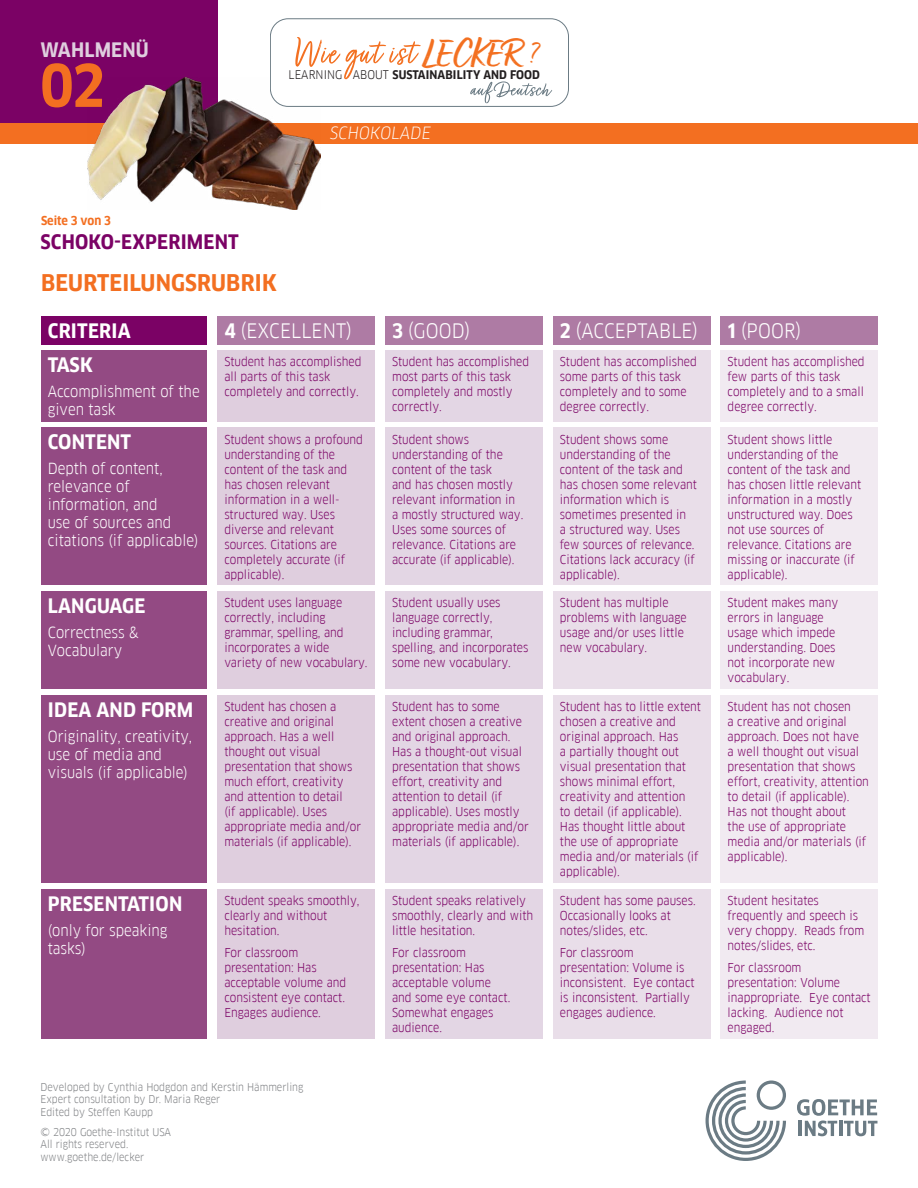
<style>
.page{position:relative;width:918px;height:1188px;background:#fff}
.page>*{position:absolute;margin:0;border:0;box-sizing:border-box;transform-origin:0 0}
.t1{font:700 57.6px "Goethe FF Clan";color:#f36f21}
.t2{font:39.45px "Turbinado Bold Pro";letter-spacing:.04em;color:#f37021}
.t3{font:700 22.5px "Goethe FF Clan";letter-spacing:.01em;color:#f36f21}
.t4{font:700 19.5px "Goethe FF Clan";letter-spacing:.01em;color:#fff}
.t5{font:19.5px "Goethe FF Clan";letter-spacing:.01em;color:#fff}
.t6{font:700 19.5px "Goethe FF Clan";letter-spacing:.01em;color:#7b0265}
.t7{font:700 19.5px "Goethe FF Clan";letter-spacing:.01em;color:#dfcede}
.t8{font:italic 16.5px "Goethe FF Clan";letter-spacing:.01em;color:#fff}
.t9{font:15px/18px "Goethe FF Clan";color:#fff}
.t10{font:12px/15px "Goethe FF Clan";color:#7b0265}
.t11{font:700 12px "Goethe FF Clan";letter-spacing:-.005em;color:#f36f21}
.t12{font:700 11.7px "Goethe FF Clan";letter-spacing:.01em;color:#231f20}
.t13{font:10.5px/12.6px "Goethe FF Clan";color:#808285}
.s1{font-family:"Turbinado Light Pro"}
.s2{font-weight:400}
.s3{font-weight:700}
</style>
<div class="page">
<div style="left:0;top:0;width:217px;height:135px;background:#7b0265"></div>
<svg style="left:706px;top:1080px;width:80px;height:81px"></svg>
<svg style="left:797px;top:1099px;width:80px;height:37px"></svg>
<div style="left:0;top:123px;width:918px;height:21px;background:#f36f21"></div>
<img style="left:87px;top:78px;width:233px;height:132px">
<div style="left:270px;top:19px;width:299px;height:87px;background:#fff;border-radius:18px"></div>
<div style="left:270px;top:18px;width:299px;height:89px;border:1px solid #6b7b84;border-radius:18px"></div>
<svg style="left:295px;top:37px;width:126px;height:42px"></svg>
<svg style="left:470px;top:81px;width:82px;height:22px"></svg>
<div style="left:41px;top:350px;width:166px;height:72px;background:#934a83"></div>
<div style="left:41px;top:316px;width:166px;height:29px;background:#7b0265"></div>
<div style="left:218px;top:350px;width:157px;height:72px;background:#dfcede"></div>
<div style="left:218px;top:427px;width:157px;height:158px;background:#dfcede"></div>
<div style="left:218px;top:591px;width:157px;height:98px;background:#dfcede"></div>
<div style="left:218px;top:695px;width:157px;height:188px;background:#dfcede"></div>
<div style="left:218px;top:889px;width:157px;height:150px;background:#dfcede"></div>
<div style="left:218px;top:316px;width:157px;height:29px;background:#ae7ba4"></div>
<div style="left:385px;top:316px;width:158px;height:29px;background:#ae7ba4"></div>
<div style="left:553px;top:316px;width:157px;height:29px;background:#ae7ba4"></div>
<div style="left:721px;top:316px;width:157px;height:29px;background:#ae7ba4"></div>
<div style="left:553px;top:350px;width:157px;height:72px;background:#e9dee9"></div>
<div style="left:553px;top:427px;width:157px;height:158px;background:#e9dee9"></div>
<div style="left:553px;top:591px;width:157px;height:98px;background:#e9dee9"></div>
<div style="left:553px;top:695px;width:157px;height:188px;background:#e9dee9"></div>
<div style="left:553px;top:889px;width:157px;height:150px;background:#e9dee9"></div>
<div style="left:385px;top:350px;width:158px;height:72px;background:#e3d6e4"></div>
<div style="left:385px;top:427px;width:158px;height:158px;background:#e3d6e4"></div>
<div style="left:385px;top:591px;width:158px;height:98px;background:#e3d6e4"></div>
<div style="left:385px;top:695px;width:158px;height:188px;background:#e3d6e4"></div>
<div style="left:385px;top:889px;width:158px;height:150px;background:#e3d6e4"></div>
<div style="left:721px;top:350px;width:157px;height:72px;background:#f1eaf1"></div>
<div style="left:721px;top:427px;width:157px;height:158px;background:#f1eaf1"></div>
<div style="left:721px;top:591px;width:157px;height:98px;background:#f1eaf1"></div>
<div style="left:721px;top:695px;width:157px;height:188px;background:#f1eaf1"></div>
<div style="left:721px;top:889px;width:157px;height:150px;background:#f1eaf1"></div>
<div style="left:41px;top:591px;width:166px;height:98px;background:#934a83"></div>
<div style="left:41px;top:695px;width:166px;height:188px;background:#934a83"></div>
<div style="left:41px;top:889px;width:166px;height:150px;background:#934a83"></div>
<div style="left:41px;top:427px;width:166px;height:158px;background:#934a83"></div>
<h3 class="t7" style="left:41px;top:38px;width:110px">WAHLMENÜ</h3>
<h1 class="t1" style="left:40px;top:52px;width:66px">02</h1>
<h2 class="t2" style="left:423px;top:31px;width:117px">LECKER <span class="s1">?</span></h2>
<p class="t12" style="left:289px;top:68px;width:253px"><span class="s2">LEARNING ABOUT</span> SUSTAINABILITY AND FOOD</p>
<h3 class="t8" style="left:330px;top:123px;width:102px">SCHOKOLADE</h3>
<p class="t11" style="left:41px;top:213px;width:71px">Seite 3 von 3</p>
<h3 class="t6" style="left:41px;top:231px;width:200px">SCHOKO-EXPERIMENT</h3>
<h3 class="t3" style="left:41px;top:270px;width:237px">BEURTEILUNGSRUBRIK</h3>
<h3 class="t4" style="left:48px;top:320px;width:84px">CRITERIA</h3>
<h3 class="t4" style="left:48px;top:354px;width:46px">TASK</h3>
<p class="t9" style="left:48px;top:382px;width:153px">Accomplishment of the given task</p>
<h3 class="t4" style="left:48px;top:431px;width:85px">CONTENT</h3>
<p class="t9" style="left:48px;top:460px;width:152px">Depth of content, relevance of information, and<br>use of sources and citations (if applicable)</p>
<h3 class="t4" style="left:48px;top:595px;width:99px">LANGUAGE</h3>
<p class="t9" style="left:48px;top:624px;width:92px">Correctness &amp;<br>Vocabulary</p>
<h3 class="t4" style="left:48px;top:699px;width:147px">IDEA AND FORM</h3>
<p class="t9" style="left:48px;top:728px;width:146px">Originality, creativity, use of media and visuals (if applicable)</p>
<h3 class="t4" style="left:48px;top:893px;width:136px">PRESENTATION</h3>
<p class="t9" style="left:48px;top:921px;width:121px">(only for speaking tasks)</p>
<h3 class="t5" style="left:224px;top:320px;width:129px"><span class="s3">4</span> (EXCELLENT)</h3>
<h3 class="t5" style="left:392px;top:320px;width:80px"><span class="s3">3</span> (GOOD)</h3>
<h3 class="t5" style="left:560px;top:320px;width:140px"><span class="s3">2</span> (ACCEPTABLE)</h3>
<h3 class="t5" style="left:728px;top:320px;width:75px"><span class="s3">1</span> (POOR)</h3>
<p class="t10" style="left:560px;top:354px;width:139px">Student has accomplished some parts of this task completely and to some degree correctly.</p>
<p class="t10" style="left:560px;top:432px;width:139px">Student shows some understanding of the content of the task and has chosen some relevant information which is sometimes presented in<br>a structured way. Uses few sources of relevance.<br>Citations lack accuracy (if applicable).</p>
<p class="t10" style="left:560px;top:596px;width:128px">Student has multiple problems with language usage and/or uses little new vocabulary.</p>
<p class="t10" style="left:224px;top:354px;width:139px">Student has accomplished all parts of this task completely and correctly.</p>
<p class="t10" style="left:224px;top:432px;width:140px">Student shows a profound understanding of the content of the task and has chosen relevant information in a well&shy;structured way. Uses diverse and relevant sources. Citations are completely accurate (if applicable).</p>
<p class="t10" style="left:224px;top:596px;width:145px">Student uses language correctly, including grammar, spelling, and incorporates a wide variety of new vocabulary.</p>
<p class="t10" style="left:224px;top:700px;width:138px">Student has chosen a creative and original approach. Has a well thought out visual presentation that shows much effort, creativity and attention to detail<br>(if applicable). Uses appropriate media and/or materials (if applicable).</p>
<p class="t10" style="left:392px;top:354px;width:139px">Student has accomplished most parts of this task completely and mostly correctly.</p>
<p class="t10" style="left:392px;top:432px;width:133px">Student shows understanding of the content of the task<br>and has chosen mostly relevant information in a mostly structured way.<br>Uses some sources of relevance. Citations are accurate (if applicable).</p>
<p class="t10" style="left:392px;top:596px;width:138px">Student usually uses language correctly, including grammar, spelling, and incorporates some new vocabulary.</p>
<p class="t10" style="left:392px;top:700px;width:138px">Student has to some extent chosen a creative and original approach.<br>Has a thought-out visual presentation that shows effort, creativity and attention to detail (if applicable). Uses mostly appropriate media and/or materials (if applicable).</p>
<p class="t10" style="left:728px;top:354px;width:139px">Student has accomplished few parts of this task completely and to a small degree correctly.</p>
<p class="t10" style="left:728px;top:432px;width:135px">Student shows little understanding of the content of the task and has chosen little relevant information in a mostly unstructured way. Does not use sources of relevance. Citations are missing or inaccurate (if applicable).</p>
<p class="t10" style="left:728px;top:596px;width:112px">Student makes many errors in language usage which impede understanding. Does not incorporate new vocabulary.</p>
<p class="t10" style="left:728px;top:700px;width:143px">Student has not chosen<br>a creative and original approach. Does not have<br>a well thought out visual presentation that shows effort, creativity, attention to detail (if applicable).<br>Has not thought about<br>the use of appropriate media and/or materials (if applicable).</p>
<p class="t10" style="left:728px;top:893px;width:138px">Student hesitates frequently and speech is very choppy. Reads from notes/slides, etc.</p>
<p class="t10" style="left:728px;top:960px;width:145px">For classroom presentation: Volume inappropriate. Eye contact lacking. Audience not engaged.</p>
<p class="t10" style="left:560px;top:700px;width:143px">Student has to little extent chosen a creative and original approach. Has<br>a partially thought out visual presentation that shows minimal effort, creativity and attention<br>to detail (if applicable).<br>Has thought little about the use of appropriate media and/or materials (if applicable).</p>
<p class="t10" style="left:560px;top:893px;width:137px">Student has some pauses.<br>Occasionally looks at notes/slides, etc.</p>
<p class="t10" style="left:560px;top:945px;width:136px">For classroom presentation: Volume is inconsistent. Eye contact is inconsistent. Partially engages audience.</p>
<p class="t10" style="left:224px;top:893px;width:137px">Student speaks smoothly, clearly and without hesitation.</p>
<p class="t10" style="left:224px;top:945px;width:123px">For classroom presentation: Has acceptable volume and consistent eye contact.<br>Engages audience.</p>
<p class="t10" style="left:392px;top:893px;width:143px">Student speaks relatively smoothly, clearly and with little hesitation.</p>
<p class="t10" style="left:392px;top:945px;width:120px">For classroom presentation: Has acceptable volume and some eye contact.<br>Somewhat engages audience.</p>
<p class="t13" style="left:40px;top:1080px;width:264px">Developed by Cynthia Hodgdon and Kerstin Hämmerling<br>Expert consultation by Dr. Maria Reger<br>Edited by Steffen Kaupp</p>
<p class="t13" style="left:40px;top:1126px;width:132px">© 2020 Goethe-Institut USA<br>All rights reserved. www.goethe.de/lecker</p>
</div>
